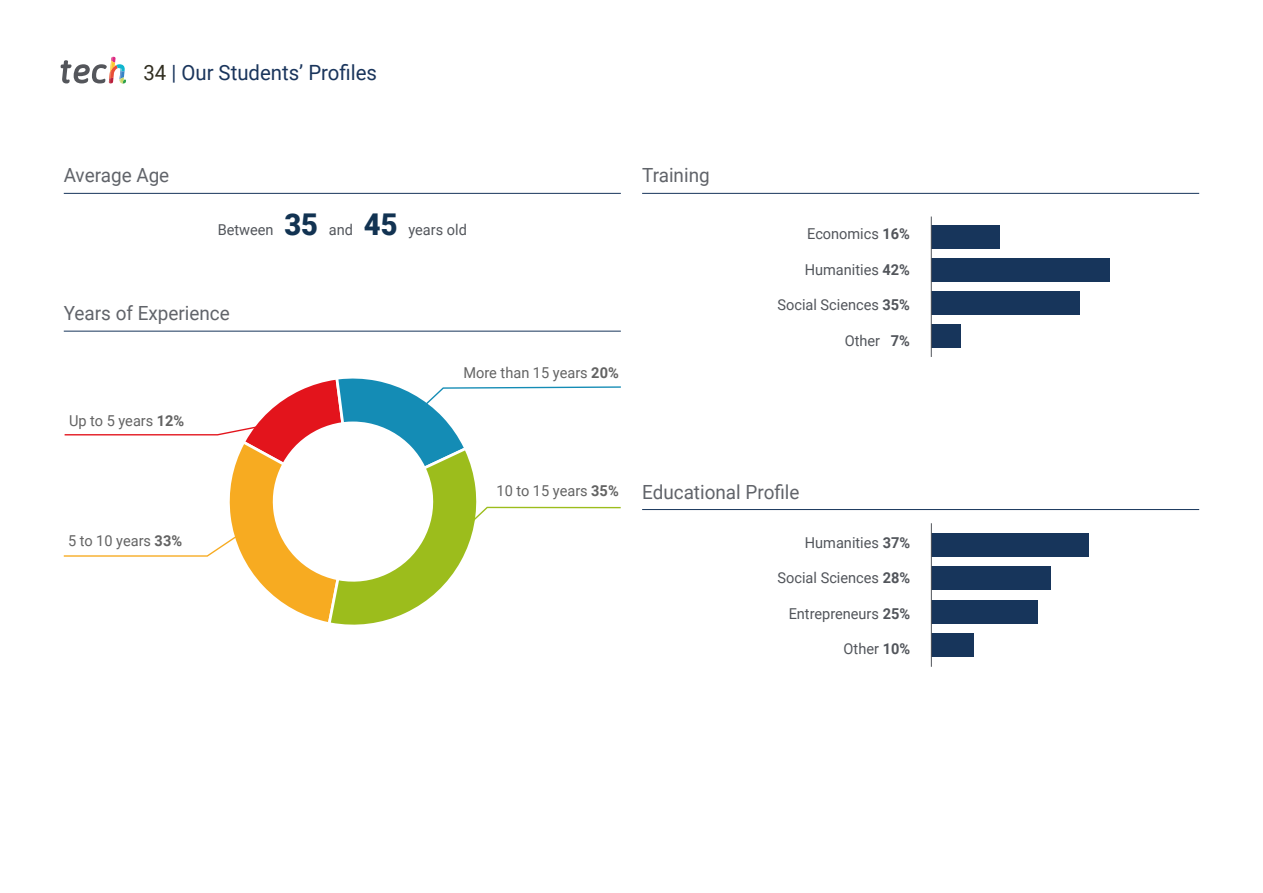
<style>
.page{position:relative;width:1263px;height:893px;background:#fff}
.page>*{position:absolute;margin:0;border:0;box-sizing:border-box;transform-origin:0 0}
.t1{font:21px "Roboto";color:#1a355c}
.t2{font:19.5px "Roboto";color:#61646a}
.t3{font:15px "Roboto";color:#52555b}
.t4{font:15px "Roboto";color:#636363}
.s1{color:#312e20}
.s2{font-weight:900;font-size:30px;color:#123352}
.s3{font-weight:700}
</style>
<div class="page">
<hr style="left:64px;top:193px;width:557px;height:1px;background:#17355b">
<hr style="left:64px;top:331px;width:557px;height:1px;background:#17355b">
<hr style="left:642px;top:509px;width:557px;height:1px;background:#17355b">
<div style="left:931px;top:533px;width:158px;height:24px;background:#17355b"></div>
<div style="left:931px;top:566px;width:119px;height:24px;background:#17355b"></div>
<div style="left:931px;top:600px;width:107px;height:23px;background:#17355b"></div>
<div style="left:931px;top:633px;width:43px;height:24px;background:#17355b"></div>
<hr style="left:931px;top:523px;width:1px;height:144px;background:#52555b">
<hr style="left:642px;top:193px;width:557px;height:1px;background:#17355b">
<div style="left:931px;top:226px;width:68px;height:23px;background:#17355b"></div>
<div style="left:931px;top:259px;width:179px;height:23px;background:#17355b"></div>
<div style="left:931px;top:292px;width:149px;height:23px;background:#17355b"></div>
<div style="left:931px;top:324px;width:30px;height:24px;background:#17355b"></div>
<hr style="left:931px;top:217px;width:1px;height:140px;background:#52555b">
<svg style="left:61px;top:57px;width:65px;height:27px"></svg>
<svg style="left:64px;top:378px;width:557px;height:247px"></svg>
<h1 class="t1" style="left:144px;top:57px;width:235px"><span class="s1">34</span> | Our Students’ Profiles</h1>
<h2 class="t2" style="left:64px;top:161px;width:107px">Average Age</h2>
<p class="t3" style="left:218px;top:219px;width:251px">Between <span class="s2">35</span> and <span class="s2">45</span> years old</p>
<h2 class="t2" style="left:64px;top:300px;width:168px">Years of Experience</h2>
<p class="t4" style="left:69px;top:410px;width:117px">Up to 5 years <span class="s3">12%</span></p>
<p class="t4" style="left:68px;top:530px;width:116px">5 to 10 years <span class="s3">33%</span></p>
<p class="t4" style="left:463px;top:362px;width:157px">More than 15 years <span class="s3">20%</span></p>
<p class="t4" style="left:496px;top:480px;width:124px">10 to 15 years <span class="s3">35%</span></p>
<h2 class="t2" style="left:642px;top:161px;width:69px">Training</h2>
<p class="t3" style="left:807px;top:224px;width:104px">Economics <span class="s3">16%</span></p>
<p class="t3" style="left:805px;top:259px;width:107px">Humanities <span class="s3">42%</span></p>
<p class="t3" style="left:777px;top:295px;width:134px">Social Sciences <span class="s3">35%</span></p>
<p class="t3" style="left:845px;top:330px;width:67px">Other <span class="s3">7%</span></p>
<h2 class="t2" style="left:642px;top:478px;width:159px">Educational Profile</h2>
<p class="t3" style="left:805px;top:532px;width:107px">Humanities <span class="s3">37%</span></p>
<p class="t3" style="left:777px;top:568px;width:134px">Social Sciences <span class="s3">28%</span></p>
<p class="t3" style="left:789px;top:603px;width:123px">Entrepreneurs <span class="s3">25%</span></p>
<p class="t3" style="left:844px;top:639px;width:68px">Other <span class="s3">10%</span></p>
</div>
